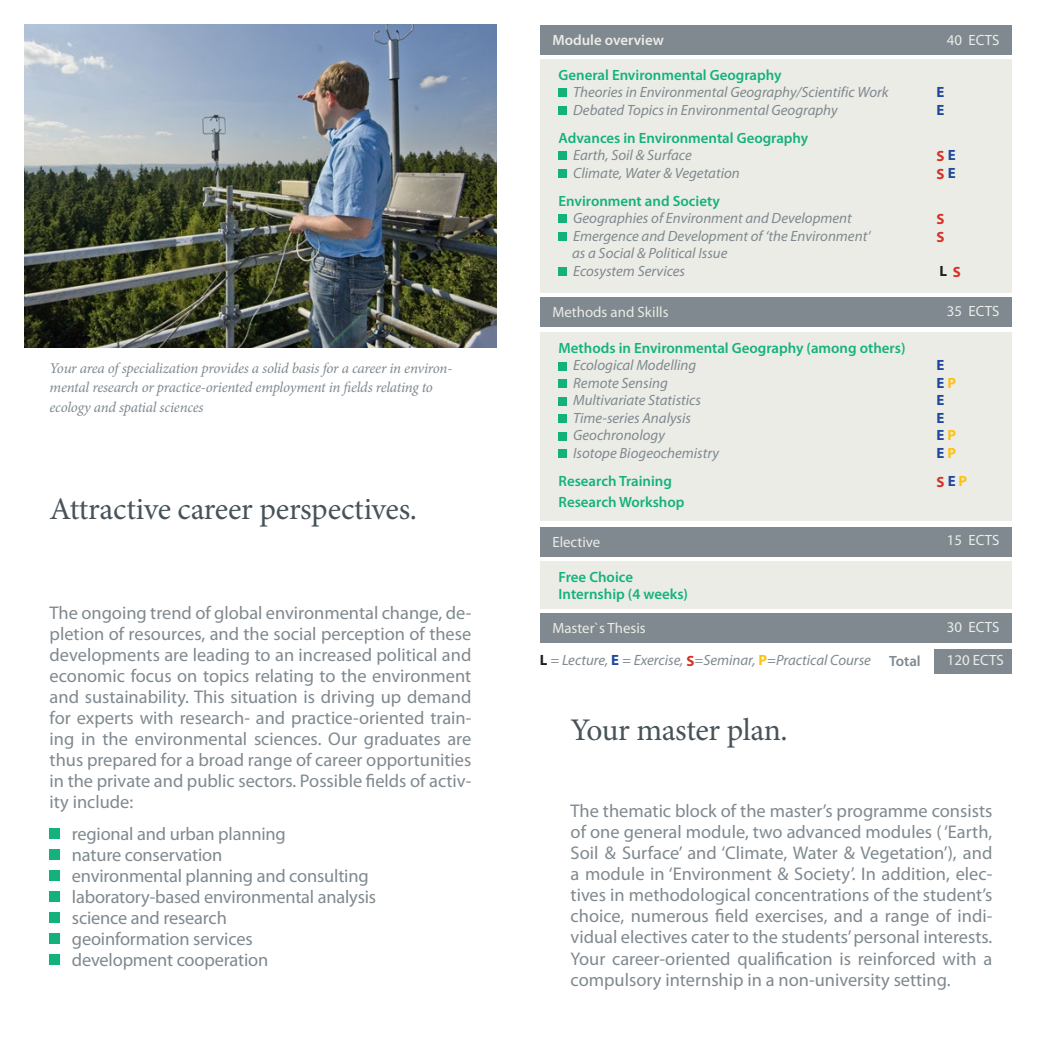
<style>
.page{position:relative;width:1042px;height:1042px;background:#fff}
.page>*{position:absolute;margin:0;border:0;box-sizing:border-box;transform-origin:0 0}
.t1{font:31.5px "Minion Pro";letter-spacing:-.01em;color:#475359}
.t2{font:18.38px/21px "Myriad Pro";letter-spacing:-.01em;color:#7f898f;text-align:justify}
.t3{font:italic 14.88px/17.5px "Myriad Pro";color:#7f898f}
.t4{font:600 14.88px/17.5px "Myriad Pro";color:#13b27b}
.t5{font:italic 14.88px/19.2px "Minion Pro";letter-spacing:-.02em;color:#7f898f}
.t6{font:14.88px "Myriad Pro";color:#ecece7}
.t7{font:600 14.88px "Myriad Pro";color:#ecece7}
.t8{font:700 14.88px "Myriad Pro";color:#22489e}
.t9{font:700 14.88px "Myriad Pro";color:#d53227}
.t10{font:600 14.88px "Myriad Pro";color:#7f898f}
.t11{font:700 14.88px "Myriad Pro";color:#231f20}
.s1{color:#22489e}
.s2{color:#d53227}
.s3{color:#fec210}
.s4{font-weight:700;font-style:normal;color:#231f20}
.s5{font-weight:700;font-style:normal;color:#22489e}
.s6{font-weight:700;font-style:normal;color:#d53227}
.s7{font-weight:700;font-style:normal;color:#fec210}
</style>
<div class="page">
<img style="left:25px;top:25px;width:471px;height:322px">
<div style="left:50px;top:828px;width:10px;height:10px;background:#13b27b"></div>
<div style="left:50px;top:849px;width:10px;height:10px;background:#13b27b"></div>
<div style="left:50px;top:870px;width:10px;height:10px;background:#13b27b"></div>
<div style="left:50px;top:891px;width:10px;height:10px;background:#13b27b"></div>
<div style="left:50px;top:912px;width:10px;height:10px;background:#13b27b"></div>
<div style="left:50px;top:933px;width:10px;height:10px;background:#13b27b"></div>
<div style="left:50px;top:954px;width:10px;height:10px;background:#13b27b"></div>
<div style="left:540px;top:25px;width:471px;height:30px;background:#7f898f"></div>
<div style="left:540px;top:59px;width:471px;height:234px;background:#ecece7"></div>
<div style="left:558px;top:89px;width:9px;height:8px;background:#13b27b"></div>
<div style="left:558px;top:106px;width:9px;height:9px;background:#13b27b"></div>
<div style="left:558px;top:152px;width:9px;height:8px;background:#13b27b"></div>
<div style="left:558px;top:169px;width:9px;height:9px;background:#13b27b"></div>
<div style="left:558px;top:215px;width:9px;height:8px;background:#13b27b"></div>
<div style="left:558px;top:232px;width:9px;height:9px;background:#13b27b"></div>
<div style="left:558px;top:267px;width:9px;height:9px;background:#13b27b"></div>
<div style="left:934px;top:649px;width:77px;height:25px;background:#7f898f"></div>
<div style="left:540px;top:613px;width:471px;height:30px;background:#7f898f"></div>
<div style="left:540px;top:298px;width:471px;height:29px;background:#7f898f"></div>
<div style="left:540px;top:333px;width:471px;height:188px;background:#ecece7"></div>
<div style="left:558px;top:362px;width:9px;height:8px;background:#13b27b"></div>
<div style="left:558px;top:379px;width:9px;height:9px;background:#13b27b"></div>
<div style="left:558px;top:397px;width:9px;height:8px;background:#13b27b"></div>
<div style="left:558px;top:414px;width:9px;height:9px;background:#13b27b"></div>
<div style="left:558px;top:432px;width:9px;height:8px;background:#13b27b"></div>
<div style="left:558px;top:449px;width:9px;height:9px;background:#13b27b"></div>
<div style="left:540px;top:527px;width:471px;height:30px;background:#7f898f"></div>
<div style="left:540px;top:561px;width:471px;height:47px;background:#ecece7"></div>
<p class="t5" style="left:50px;top:359px;width:404px">Your area of specialization provides a solid basis for a career in environ&shy;mental research or practice-oriented employment in fields relating to ecology and spatial sciences</p>
<h1 class="t1" style="left:50px;top:488px;width:369px">Attractive career perspectives.</h1>
<p class="t2" style="left:50px;top:602px;width:423px">The ongoing trend of global environmental change, de&shy;pletion of resources, and the social perception of these developments are leading to an increased political and economic focus on topics relating to the environment and sustainability. This situation is driving up demand for experts with research- and practice-oriented train&shy;ing in the environmental sciences. Our graduates are thus prepared for a broad range of career opportunities in the private and public sectors. Possible fields of activ&shy;ity include:</p>
<p class="t2" style="left:72px;top:822px;width:306px;text-align:left">regional and urban planning<br>nature conservation<br>environmental planning and consulting laboratory-based environmental analysis science and research<br>geoinformation services<br>development cooperation</p>
<p class="t7" style="left:552px;top:30px;width:113px">Module overview</p>
<p class="t6" style="left:947px;top:30px;width:54px">40 ECTS</p>
<p class="t4" style="left:558px;top:65px;width:224px">General Environmental Geography</p>
<p class="t3" style="left:573px;top:83px;width:317px">Theories in Environmental Geography/Scientific Work</p>
<p class="t8" style="left:936px;top:82px;width:9px">E</p>
<p class="t3" style="left:573px;top:101px;width:266px">Debated Topics in Environmental Geography</p>
<p class="t8" style="left:936px;top:100px;width:9px">E</p>
<p class="t4" style="left:558px;top:128px;width:251px">Advances in Environmental Geography</p>
<p class="t3" style="left:573px;top:146px;width:120px">Earth, Soil &amp; Surface</p>
<p class="t9" style="left:936px;top:146px;width:20px">S <span class="s1">E</span></p>
<p class="t3" style="left:573px;top:164px;width:168px">Climate, Water &amp; Vegetation</p>
<p class="t9" style="left:936px;top:164px;width:20px">S <span class="s1">E</span></p>
<p class="t4" style="left:558px;top:191px;width:163px">Environment and Society</p>
<p class="t3" style="left:573px;top:209px;width:280px">Geographies of Environment and Development</p>
<p class="t9" style="left:936px;top:209px;width:10px">S</p>
<p class="t3" style="left:573px;top:227px;width:298px">Emergence and Development of ‘the Environment‘</p>
<p class="t9" style="left:936px;top:227px;width:10px">S</p>
<p class="t3" style="left:572px;top:244px;width:157px">as a Social &amp; Political Issue<br>Ecosystem Services</p>
<p class="t11" style="left:939px;top:261px;width:23px">L <span class="s2">S</span></p>
<p class="t6" style="left:552px;top:303px;width:118px">Methods and Skills</p>
<p class="t6" style="left:947px;top:302px;width:54px">35 ECTS</p>
<p class="t4" style="left:558px;top:339px;width:348px">Methods in Environmental Geography (among others)</p>
<p class="t3" style="left:573px;top:356px;width:125px">Ecological Modelling</p>
<p class="t8" style="left:936px;top:356px;width:9px">E</p>
<p class="t3" style="left:573px;top:374px;width:96px">Remote Sensing</p>
<p class="t8" style="left:936px;top:373px;width:21px">E<span class="s3">P</span></p>
<p class="t3" style="left:573px;top:391px;width:130px">Multivariate Statistics</p>
<p class="t8" style="left:936px;top:391px;width:9px">E</p>
<p class="t3" style="left:573px;top:409px;width:119px">Time-series Analysis</p>
<p class="t8" style="left:936px;top:408px;width:9px">E</p>
<p class="t3" style="left:573px;top:426px;width:93px">Geochronology</p>
<p class="t8" style="left:936px;top:426px;width:21px">E<span class="s3">P</span></p>
<p class="t3" style="left:573px;top:444px;width:147px">Isotope Biogeochemistry</p>
<p class="t8" style="left:936px;top:443px;width:21px">E <span class="s3">P</span></p>
<p class="t4" style="left:558px;top:472px;width:115px">Research Training</p>
<p class="t9" style="left:936px;top:472px;width:32px">S <span class="s1">E</span> <span class="s3">P</span></p>
<p class="t4" style="left:558px;top:493px;width:127px">Research Workshop</p>
<p class="t6" style="left:552px;top:532px;width:50px">Elective</p>
<p class="t6" style="left:947px;top:531px;width:54px">15 ECTS</p>
<p class="t4" style="left:558px;top:567px;width:131px">Free Choice<br>Internship (4 weeks)</p>
<p class="t6" style="left:552px;top:619px;width:95px">Master`s Thesis</p>
<p class="t6" style="left:947px;top:618px;width:54px">30 ECTS</p>
<p class="t10" style="left:889px;top:652px;width:33px">Total</p>
<p class="t3" style="left:540px;top:651px;width:332px"><span class="s4">L</span> = Lecture, <span class="s5">E</span> = Exercise, <span class="s6">S</span>=Seminar, <span class="s7">P</span>=Practical Course</p>
<p class="t6" style="left:947px;top:651px;width:59px">120 ECTS</p>
<h1 class="t1" style="left:570px;top:709px;width:219px">Your master plan.</h1>
<p class="t2" style="left:570px;top:800px;width:423px">The thematic block of the master’s programme consists of one general module, two advanced modules ( ‘Earth, Soil &amp; Surface’ and ‘Climate, Water &amp; Vegetation’), and a module in ‘Environment &amp; Society’. In addition, elec&shy;tives in methodological concentrations of the student’s choice, numerous field exercises, and a range of indi&shy;vidual electives cater to the students’ personal interests.<br>Your career-oriented qualification is reinforced with a compulsory internship in a non-university setting.</p>
</div>
